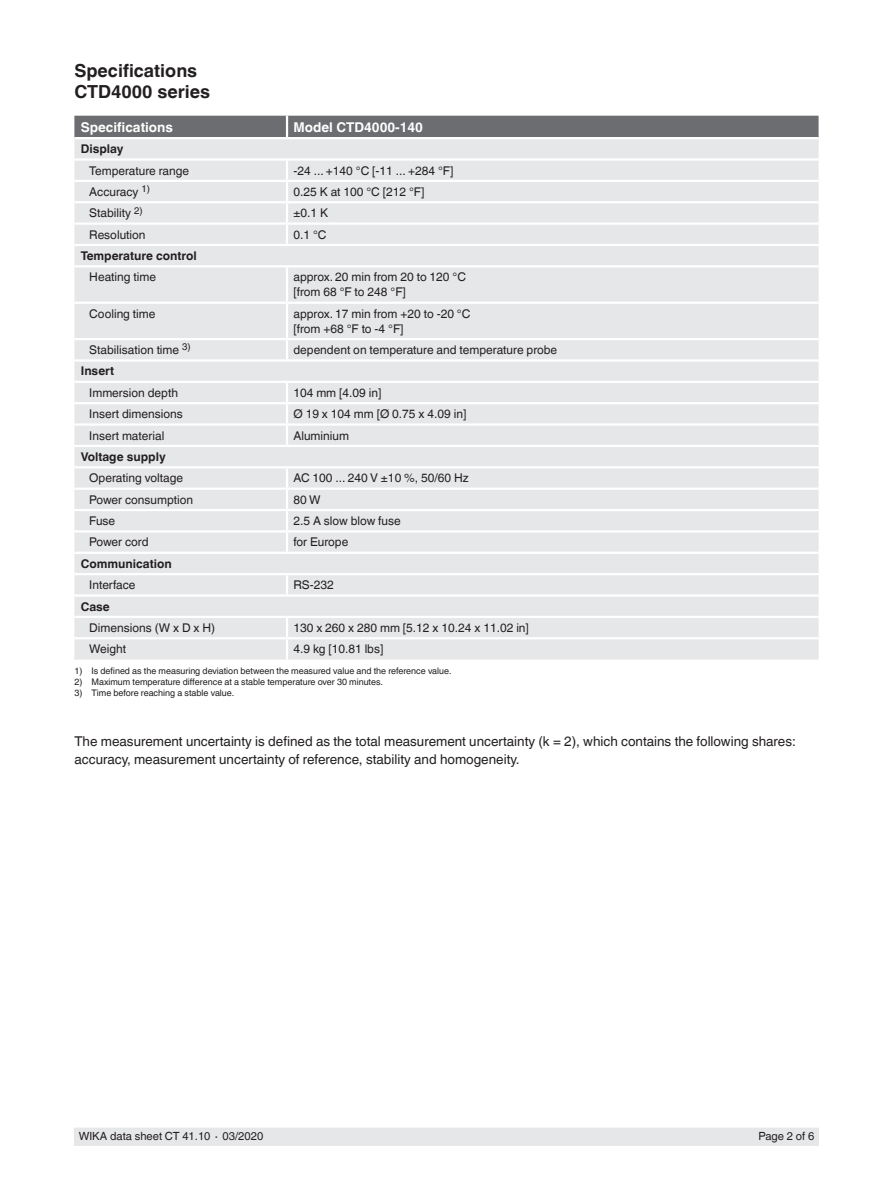
<style>
.page{position:relative;width:893px;height:1188px;background:#fff}
.page>*{position:absolute;margin:0;border:0;box-sizing:border-box;transform-origin:0 0}
.t1{font:700 18px/21px "Helvetica World";color:#231f20}
.t2{font:13.5px/18px "Helvetica World";color:#231f20}
.t3{font:700 13.5px "Helvetica World";color:#fff}
.t4{font:12px/15px "Helvetica World";color:#231f20}
.t5{font:700 12px "Helvetica World";color:#231f20}
.t6{font:11.25px "Helvetica World";color:#231f20}
.t7{font:9px "Helvetica World";color:#231f20}
</style>
<div class="page">
<div style="left:74px;top:1128px;width:745px;height:17px;background:#e6e7e9"></div>
<div style="left:74px;top:116px;width:745px;height:21px;background:#6c6d70"></div>
<div style="left:74px;top:139px;width:745px;height:521px;background:#e6e7e9"></div>
<hr style="left:286px;top:116px;width:2px;height:21px;background:#fff">
<hr style="left:74px;top:158px;width:213px;height:3px;background:#fff">
<hr style="left:287px;top:158px;width:532px;height:3px;background:#fff">
<hr style="left:74px;top:180px;width:213px;height:2px;background:#fff">
<hr style="left:287px;top:180px;width:532px;height:2px;background:#fff">
<hr style="left:74px;top:201px;width:213px;height:2px;background:#fff">
<hr style="left:287px;top:201px;width:532px;height:2px;background:#fff">
<hr style="left:74px;top:222px;width:213px;height:3px;background:#fff">
<hr style="left:287px;top:222px;width:532px;height:3px;background:#fff">
<svg style="left:286px;top:161px;width:2px;height:83px"></svg>
<hr style="left:74px;top:244px;width:213px;height:2px;background:#fff">
<hr style="left:287px;top:244px;width:532px;height:2px;background:#fff">
<hr style="left:74px;top:265px;width:213px;height:2px;background:#fff">
<hr style="left:287px;top:265px;width:532px;height:2px;background:#fff">
<hr style="left:286px;top:267px;width:2px;height:35px;background:#fff">
<hr style="left:74px;top:302px;width:213px;height:2px;background:#fff">
<hr style="left:287px;top:302px;width:532px;height:2px;background:#fff">
<hr style="left:286px;top:304px;width:2px;height:34px;background:#fff">
<hr style="left:74px;top:338px;width:213px;height:2px;background:#fff">
<hr style="left:287px;top:338px;width:532px;height:2px;background:#fff">
<svg style="left:286px;top:340px;width:2px;height:19px"></svg>
<hr style="left:74px;top:359px;width:213px;height:3px;background:#fff">
<hr style="left:287px;top:359px;width:532px;height:3px;background:#fff">
<hr style="left:74px;top:381px;width:213px;height:2px;background:#fff">
<hr style="left:287px;top:381px;width:532px;height:2px;background:#fff">
<hr style="left:74px;top:402px;width:213px;height:2px;background:#fff">
<hr style="left:287px;top:402px;width:532px;height:2px;background:#fff">
<hr style="left:74px;top:423px;width:213px;height:3px;background:#fff">
<hr style="left:287px;top:423px;width:532px;height:3px;background:#fff">
<svg style="left:286px;top:383px;width:2px;height:62px"></svg>
<hr style="left:74px;top:445px;width:213px;height:2px;background:#fff">
<hr style="left:287px;top:445px;width:532px;height:2px;background:#fff">
<hr style="left:74px;top:466px;width:213px;height:2px;background:#fff">
<hr style="left:287px;top:466px;width:532px;height:2px;background:#fff">
<hr style="left:286px;top:468px;width:2px;height:20px;background:#fff">
<hr style="left:74px;top:488px;width:213px;height:2px;background:#fff">
<hr style="left:287px;top:488px;width:532px;height:2px;background:#fff">
<hr style="left:74px;top:509px;width:213px;height:2px;background:#fff">
<hr style="left:287px;top:509px;width:532px;height:2px;background:#fff">
<hr style="left:74px;top:530px;width:213px;height:3px;background:#fff">
<hr style="left:287px;top:530px;width:532px;height:3px;background:#fff">
<svg style="left:286px;top:490px;width:2px;height:62px"></svg>
<hr style="left:74px;top:552px;width:213px;height:2px;background:#fff">
<hr style="left:287px;top:552px;width:532px;height:2px;background:#fff">
<hr style="left:74px;top:573px;width:213px;height:2px;background:#fff">
<hr style="left:287px;top:573px;width:532px;height:2px;background:#fff">
<svg style="left:286px;top:575px;width:2px;height:19px"></svg>
<hr style="left:74px;top:594px;width:213px;height:3px;background:#fff">
<hr style="left:287px;top:594px;width:532px;height:3px;background:#fff">
<hr style="left:74px;top:616px;width:213px;height:2px;background:#fff">
<hr style="left:287px;top:616px;width:532px;height:2px;background:#fff">
<svg style="left:286px;top:618px;width:2px;height:19px"></svg>
<hr style="left:74px;top:637px;width:213px;height:2px;background:#fff">
<hr style="left:287px;top:637px;width:532px;height:2px;background:#fff">
<hr style="left:286px;top:639px;width:2px;height:21px;background:#fff">
<h1 class="t1" style="left:74px;top:60px;width:137px">Specifications<br>CTD4000 series</h1>
<p class="t3" style="left:81px;top:119px;width:94px">Specifications</p>
<p class="t3" style="left:293px;top:119px;width:131px">Model CTD4000-140</p>
<p class="t5" style="left:81px;top:142px;width:44px">Display</p>
<p class="t4" style="left:89px;top:163px;width:101px">Temperature range</p>
<p class="t4" style="left:293px;top:163px;width:161px">-24 ... +140 °C [-11 ... +284 °F]</p>
<p class="t4" style="left:89px;top:184px;width:62px">Accuracy <sup>1)</sup></p>
<p class="t4" style="left:293px;top:184px;width:133px">0.25 K at 100 °C [212 °F]</p>
<p class="t4" style="left:89px;top:206px;width:55px">Stability <sup>2)</sup></p>
<p class="t4" style="left:293px;top:206px;width:36px">±0.1 K</p>
<p class="t4" style="left:89px;top:227px;width:58px">Resolution</p>
<p class="t4" style="left:293px;top:227px;width:35px">0.1 °C</p>
<p class="t5" style="left:81px;top:249px;width:118px">Temperature control</p>
<p class="t4" style="left:89px;top:270px;width:68px">Heating time</p>
<p class="t4" style="left:293px;top:270px;width:174px">approx. 20 min from 20 to 120 °C [from 68 °F to 248 °F]</p>
<p class="t4" style="left:89px;top:306px;width:68px">Cooling time</p>
<p class="t4" style="left:293px;top:306px;width:178px">approx. 17 min from +20 to -20 °C [from +68 °F to -4 °F]</p>
<p class="t4" style="left:89px;top:342px;width:103px">Stabilisation time <sup>3)</sup></p>
<p class="t4" style="left:293px;top:342px;width:265px">dependent on temperature and temperature probe</p>
<p class="t5" style="left:81px;top:364px;width:35px">Insert</p>
<p class="t4" style="left:89px;top:385px;width:90px">Immersion depth</p>
<p class="t4" style="left:293px;top:385px;width:90px">104 mm [4.09 in]</p>
<p class="t4" style="left:89px;top:407px;width:95px">Insert dimensions</p>
<p class="t4" style="left:293px;top:407px;width:174px">Ø 19 x 104 mm [Ø 0.75 x 4.09 in]</p>
<p class="t4" style="left:89px;top:428px;width:77px">Insert material</p>
<p class="t4" style="left:293px;top:428px;width:57px">Aluminium</p>
<p class="t5" style="left:81px;top:450px;width:86px">Voltage supply</p>
<p class="t4" style="left:89px;top:471px;width:95px">Operating voltage</p>
<p class="t4" style="left:293px;top:471px;width:177px">AC 100 ... 240 V ±10 %, 50/60 Hz</p>
<p class="t4" style="left:89px;top:492px;width:105px">Power consumption</p>
<p class="t4" style="left:293px;top:492px;width:29px">80 W</p>
<p class="t4" style="left:89px;top:513px;width:27px">Fuse</p>
<p class="t4" style="left:293px;top:513px;width:109px">2.5 A slow blow fuse</p>
<p class="t4" style="left:89px;top:535px;width:61px">Power cord</p>
<p class="t4" style="left:293px;top:535px;width:56px">for Europe</p>
<p class="t5" style="left:81px;top:557px;width:93px">Communication</p>
<p class="t4" style="left:89px;top:578px;width:48px">Interface</p>
<p class="t4" style="left:293px;top:578px;width:42px">RS-232</p>
<p class="t5" style="left:81px;top:599px;width:30px">Case</p>
<p class="t4" style="left:89px;top:620px;width:127px">Dimensions (W x D x H)</p>
<p class="t4" style="left:293px;top:620px;width:237px">130 x 260 x 280 mm [5.12 x 10.24 x 11.02 in]</p>
<p class="t4" style="left:89px;top:642px;width:38px">Weight</p>
<p class="t4" style="left:293px;top:642px;width:92px">4.9 kg [10.81 lbs]</p>
<p class="t7" style="left:74px;top:666px;width:379px">1) Is defined as the measuring deviation between the measured value and the reference value.</p>
<p class="t7" style="left:74px;top:677px;width:310px">2) Maximum temperature difference at a stable temperature over 30 minutes.</p>
<p class="t7" style="left:74px;top:687px;width:161px">3) Time before reaching a stable value.</p>
<p class="t2" style="left:74px;top:732px;width:723px">The measurement uncertainty is defined as the total measurement uncertainty (k = 2), which contains the following shares: accuracy, measurement uncertainty of reference, stability and homogeneity.</p>
<p class="t6" style="left:79px;top:1130px;width:186px">WIKA data sheet CT 41.10 ∙ 03/2020</p>
<p class="t6" style="left:759px;top:1130px;width:57px">Page 2 of 6</p>
</div>
